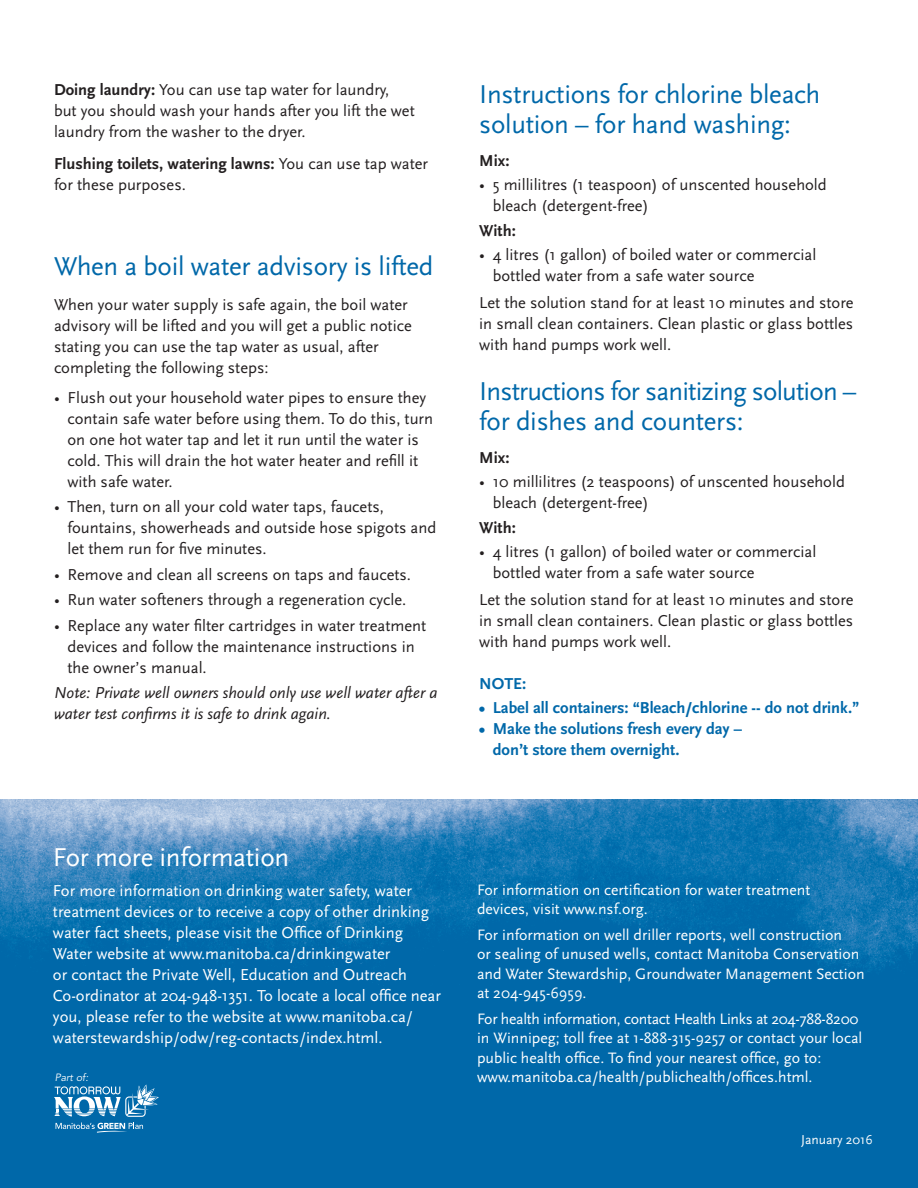
<style>
.page{position:relative;width:918px;height:1188px;background:#fff}
.page>*{position:absolute;margin:0;border:0;box-sizing:border-box;transform-origin:0 0}
.t1{font:27px/30px "Scala Sans";letter-spacing:-.01em;color:#0068a9}
.t2{font:27px/30px "Scala Sans";letter-spacing:-.03em;color:#0068a9}
.t3{font:27px "Scala Sans";letter-spacing:-.01em;color:#fff}
.t4{font:16.5px/21px "Scala Sans";color:#231f20}
.t5{font:16.5px/21px "Scala Sans";color:#fff}
.t6{font:700 16.5px/21px "Scala Sans";color:#0068a9}
.t7{font:italic 16.5px/21px "Scala Sans";color:#231f20}
.t8{font:700 16.5px "Scala Sans";color:#231f20}
.t9{font:15.75px/19.5px "Scala Sans";color:#fff}
.t10{font:13.5px "Scala Sans";color:#fff}
.t11{font:italic 10.5px "Avenir LT Std";color:#fff}
.s1{font-weight:700}
</style>
<div class="page">
<img style="left:0;top:799px;width:918px;height:389px">
<svg style="left:54px;top:1084px;width:105px;height:49px;background:#438fbf"></svg>
<p class="t4" style="left:54px;top:80px;width:362px"><span class="s1">Doing laundry:</span> You can use tap water for laundry, but you should wash your hands after you lift the wet laundry from the washer to the dryer.</p>
<p class="t4" style="left:54px;top:153px;width:376px"><span class="s1">Flushing toilets, watering lawns:</span> You can use tap water for these purposes.</p>
<h1 class="t1" style="left:54px;top:252px;width:381px">When a boil water advisory is lifted</h1>
<p class="t4" style="left:54px;top:294px;width:359px">When your water supply is safe again, the boil water advisory will be lifted and you will get a public notice stating you can use the tap water as usual, after completing the following steps:</p>
<p class="t4" style="left:67px;top:387px;width:367px;text-indent:-13px">• Flush out your household water pipes to ensure they contain safe water before using them. To do this, turn on one hot water tap and let it run until the water is cold. This will drain the hot water heater and refill it with safe water.</p>
<p class="t4" style="left:67px;top:497px;width:370px;text-indent:-13px">• Then, turn on all your cold water taps, faucets, fountains, showerheads and outside hose spigots and let them run for five minutes.</p>
<p class="t4" style="left:54px;top:564px;width:359px">• Remove and clean all screens on taps and faucets.</p>
<p class="t4" style="left:54px;top:590px;width:354px">• Run water softeners through a regeneration cycle.</p>
<p class="t4" style="left:67px;top:615px;width:360px;text-indent:-13px">• Replace any water filter cartridges in water treatment devices and follow the maintenance instructions in the owner’s manual.</p>
<p class="t7" style="left:54px;top:683px;width:385px">Note: Private well owners should only use well water after a water test confirms it is safe to drink again.</p>
<h1 class="t1" style="left:479px;top:80px;width:343px">Instructions for chlorine bleach solution – for hand washing:</h1>
<p class="t8" style="left:479px;top:152px;width:32px">Mix:</p>
<p class="t4" style="left:493px;top:174px;width:336px;text-indent:-13px">• 5 millilitres (1 teaspoon) of unscented household bleach (detergent-free)</p>
<p class="t8" style="left:479px;top:222px;width:38px">With:</p>
<p class="t4" style="left:493px;top:245px;width:325px;text-indent:-13px">• 4 litres (1 gallon) of boiled water or commercial bottled water from a safe water source</p>
<p class="t4" style="left:479px;top:293px;width:376px;text-align:justify">Let the solution stand for at least 10 minutes and store in small clean containers. Clean plastic or glass bottles with hand pumps work well.</p>
<h1 class="t2" style="left:479px;top:377px;width:379px">Instructions for sanitizing solution – for dishes and counters:</h1>
<p class="t8" style="left:479px;top:449px;width:32px">Mix:</p>
<p class="t4" style="left:493px;top:471px;width:354px;text-indent:-13px">• 10 millilitres (2 teaspoons) of unscented household bleach (detergent-free)</p>
<p class="t8" style="left:479px;top:519px;width:38px">With:</p>
<p class="t4" style="left:493px;top:542px;width:325px;text-indent:-13px">• 4 litres (1 gallon) of boiled water or commercial bottled water from a safe water source</p>
<p class="t4" style="left:479px;top:590px;width:376px;text-align:justify">Let the solution stand for at least 10 minutes and store in small clean containers. Clean plastic or glass bottles with hand pumps work well.</p>
<p class="t6" style="left:479px;top:674px;width:49px">NOTE:</p>
<p class="t6" style="left:479px;top:698px;width:382px">• Label all containers: “Bleach/chlorine -- do not drink.”</p>
<p class="t6" style="left:493px;top:719px;width:251px;text-indent:-13px">• Make the solutions fresh every day – don’t store them overnight.</p>
<h1 class="t3" style="left:53px;top:842px;width:238px">For more information</h1>
<p class="t5" style="left:53px;top:880px;width:390px">For more information on drinking water safety, water treatment devices or to receive a copy of other drinking water fact sheets, please visit the Office of Drinking Water website at www.manitoba.ca/drinkingwater<br>or contact the Private Well, Education and Outreach Co-ordinator at 204-948-1351. To locate a local office near you, please refer to the website at www.manitoba.ca/ waterstewardship/odw/reg-contacts/index.html.</p>
<p class="t9" style="left:477px;top:880px;width:335px">For information on certification for water treatment devices, visit www.nsf.org.</p>
<p class="t9" style="left:477px;top:925px;width:389px">For information on well driller reports, well construction<br>or sealing of unused wells, contact Manitoba Conservation and Water Stewardship, Groundwater Management Section at 204-945-6959.</p>
<p class="t9" style="left:477px;top:1009px;width:387px">For health information, contact Health Links at 204-788-8200 in Winnipeg; toll free at 1-888-315-9257 or contact your local public health office. To find your nearest office, go to: www.manitoba.ca/health/publichealth/offices.html.</p>
<p class="t11" style="left:55px;top:1071px;width:35px">Part of:</p>
<p class="t10" style="left:801px;top:1133px;width:73px">January 2016</p>
</div>
